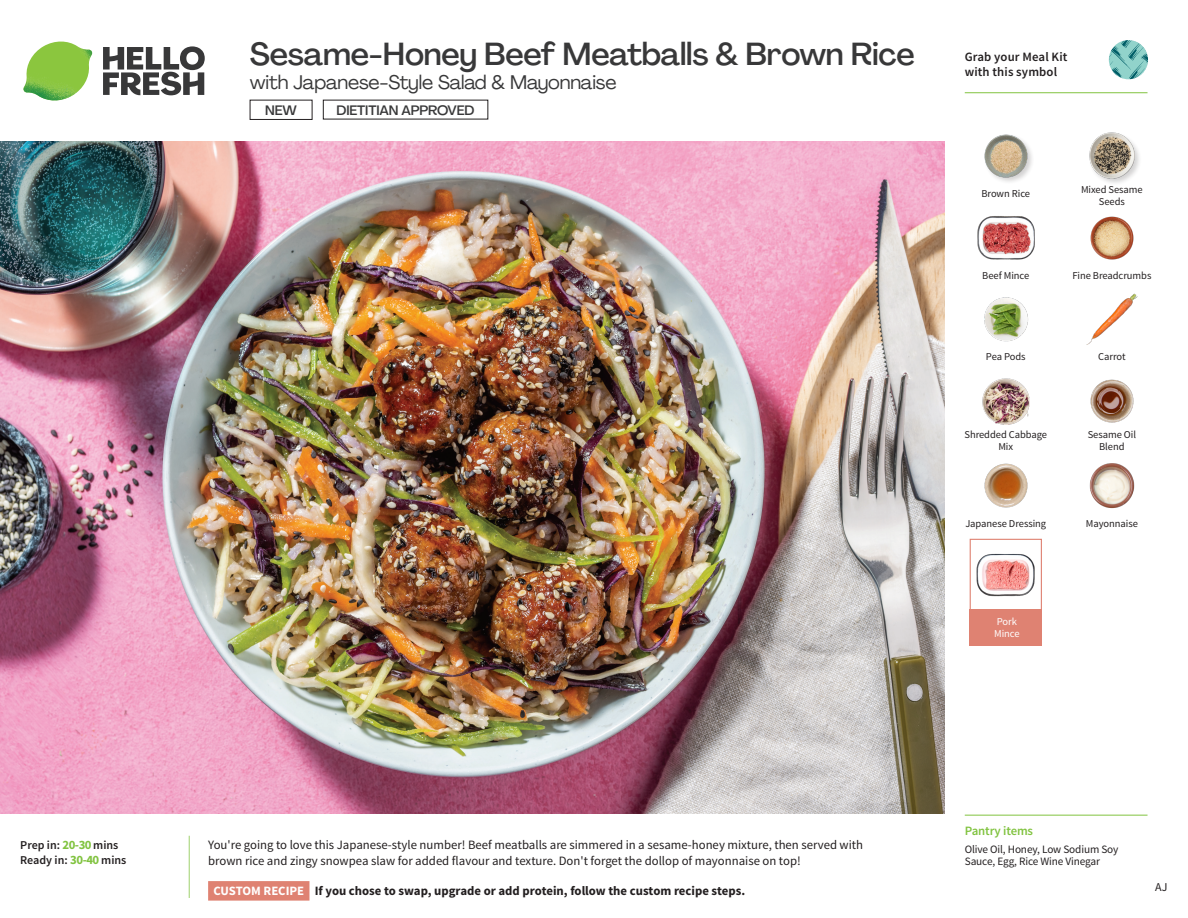
<style>
.page{position:relative;width:1188px;height:918px;background:#fff}
.page>*{position:absolute;margin:0;border:0;box-sizing:border-box;transform-origin:0 0}
._15_Titel_UK{font:500 31.5px "Agrandir";letter-spacing:-.01em;color:#383839}
._15_Titel_UK-2{font:19.5px "Agrandir";letter-spacing:-.01em;color:#383839}
.t1{font:500 13.5px "Agrandir";letter-spacing:-.01em;color:#383839}
.Step_6_Text_AU{font:12.75px/16.5px "Source Sans Pro";color:#231f20}
.Step_6_Text_AU-2{font:700 12.75px "Source Sans Pro";color:#231f20}
.t2{font:600 12.75px/15px "Source Sans Pro";letter-spacing:.01em;color:#231f20}
._04_Headers_Front{font:600 12.75px "Source Sans Pro";letter-spacing:-.01em;color:#81c340}
._04_Intro{font:600 12px "Source Sans Pro";color:#231f20}
.t3{font:12px "Source Sans Pro";color:#231f20}
._05_Pantry{font:11.25px/12px "Source Sans Pro";letter-spacing:-.01em;color:#231f20}
._18_FRONT_ingredient{font:10.5px/12px "Source Sans Pro";letter-spacing:-.005em;color:#231f20;text-align:center}
._18_FRONT_ingredient-2{font:10.5px/12px "Source Sans Pro";letter-spacing:-.005em;color:#fff}
.s1{font-weight:700;font-size:12.75px;color:#81c340}
.s2{color:#fff}
</style>
<div class="page">
<svg style="left:103px;top:46px;width:102px;height:49px"></svg>
<img style="left:23px;top:42px;width:69px;height:59px">
<svg style="left:188px;top:835px;width:122px;height:66px"></svg>
<img style="left:0;top:142px;width:945px;height:672px">
<div style="left:250px;top:100px;width:62px;height:20px;border:1px solid #231f20"></div>
<div style="left:970px;top:539px;width:72px;height:72px;border:1px solid #df8272"></div>
<div style="left:970px;top:609px;width:72px;height:37px;background:#df8272"></div>
<img style="left:977px;top:553px;width:57px;height:44px">
<img style="left:1086px;top:293px;width:52px;height:52px">
<img style="left:1090px;top:379px;width:44px;height:44px">
<img style="left:982px;top:378px;width:47px;height:46px">
<img style="left:984px;top:463px;width:44px;height:45px">
<img style="left:984px;top:297px;width:44px;height:45px">
<img style="left:977px;top:216px;width:57px;height:44px">
<img style="left:1090px;top:216px;width:44px;height:44px">
<img style="left:984px;top:134px;width:48px;height:48px">
<div style="left:1088px;top:132px;width:54px;height:54px;background:#231f20;opacity:.2"></div>
<img style="left:1089px;top:133px;width:46px;height:46px">
<img style="left:1089px;top:463px;width:46px;height:46px">
<hr style="left:965px;top:815px;width:183px;height:1px;background:#81c340">
<svg style="left:1091px;top:40px;width:57px;height:54px"></svg>
<hr style="left:965px;top:92px;width:183px;height:1px;background:#81c340">
<p class="_04_Intro" style="left:20px;top:838px;width:100px">Prep in: <span class="s1">20-30</span> mins</p>
<p class="_04_Intro" style="left:20px;top:853px;width:108px">Ready in: <span class="s1">30-40</span> mins</p>
<p class="_15_Titel_UK" style="left:250px;top:35px;width:666px">Sesame-Honey Beef Meatballs &amp; Brown Rice</p>
<p class="_15_Titel_UK-2" style="left:250px;top:71px;width:368px">with Japanese-Style Salad &amp; Mayonnaise</p>
<p class="t1" style="left:265px;top:102px;width:33px">NEW</p>
<p class="t1" style="left:337px;top:102px;width:139px">DIETITIAN APPROVED</p>
<p class="t2" style="left:965px;top:50px;width:104px">Grab your Meal Kit with this symbol</p>
<p class="_18_FRONT_ingredient" style="left:981px;top:188px;width:50px">Brown Rice</p>
<p class="_18_FRONT_ingredient" style="left:1081px;top:183px;width:63px">Mixed Sesame<br>Seeds</p>
<p class="_18_FRONT_ingredient" style="left:982px;top:270px;width:48px">Beef Mince</p>
<p class="_18_FRONT_ingredient" style="left:1072px;top:270px;width:81px">Fine Breadcrumbs</p>
<p class="_18_FRONT_ingredient" style="left:986px;top:351px;width:41px">Pea Pods</p>
<p class="_18_FRONT_ingredient" style="left:1098px;top:351px;width:29px">Carrot</p>
<p class="_18_FRONT_ingredient" style="left:964px;top:429px;width:84px">Shredded Cabbage<br>Mix</p>
<p class="_18_FRONT_ingredient" style="left:1088px;top:429px;width:50px">Sesame Oil<br>Blend</p>
<p class="_18_FRONT_ingredient" style="left:965px;top:517px;width:82px">Japanese Dressing</p>
<p class="_18_FRONT_ingredient" style="left:1086px;top:517px;width:54px">Mayonnaise</p>
<p class="_18_FRONT_ingredient-2" style="left:994px;top:615px;width:27px">Pork<br>Mince</p>
<p class="Step_6_Text_AU" style="left:208px;top:837px;width:657px">You're going to love this Japanese-style number! Beef meatballs are simmered in a sesame-honey mixture, then served with brown rice and zingy snowpea slaw for added flavour and texture. Don't forget the dollop of mayonnaise on top!</p>
<p class="Step_6_Text_AU-2" style="left:213px;top:882px;width:533px"><span class="s2">CUSTOM RECIPE</span> If you chose to swap, upgrade or add protein, follow the custom recipe steps.</p>
<p class="_04_Headers_Front" style="left:965px;top:822px;width:70px">Pantry items</p>
<p class="_05_Pantry" style="left:965px;top:844px;width:155px">Olive Oil, Honey, Low Sodium Soy<br>Sauce, Egg, Rice Wine Vinegar</p>
<p class="t3" style="left:1155px;top:879px;width:14px">AJ</p>
</div>
